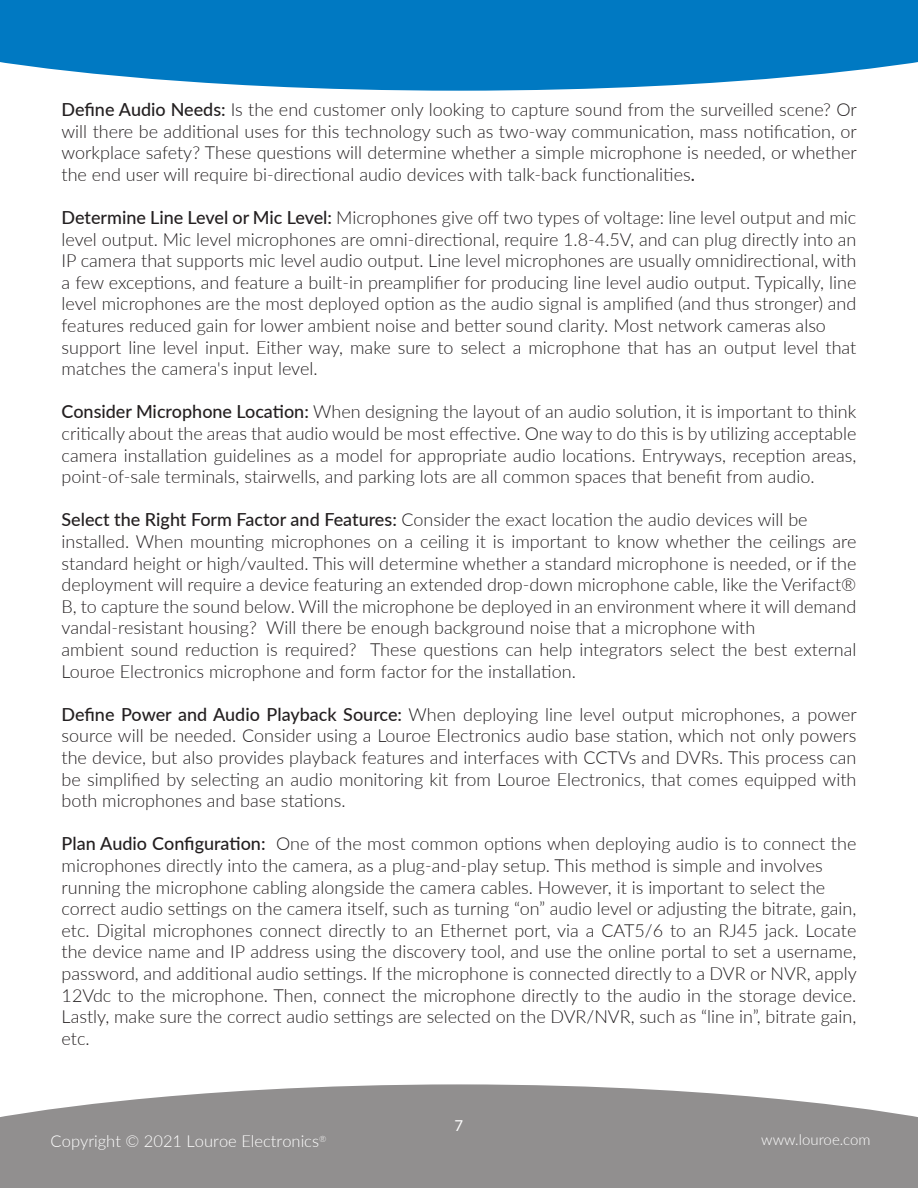
<style>
.page{position:relative;width:918px;height:1188px;background:#fff}
.page>*{position:absolute;margin:0;border:0;box-sizing:border-box;transform-origin:0 0}
.t1{font:300 18px/21.6px "Lato";color:#231f20;text-align:justify}
.t2{font:300 16.5px "Lato";color:#fff}
.t3{font:300 15px "Lato";color:#fff}
.t4{font:15px "Lato";color:#fff}
.s1{font-weight:500}
.s2{font-weight:400}
</style>
<div class="page">
<svg style="left:0;top:0;width:918px;height:91px;fill:#0079c2"></svg>
<svg style="left:0;top:1084px;width:918px;height:104px;fill:#918f8f"></svg>
<p class="t1" style="left:62px;top:98px;width:797px"><span class="s1">Define Audio Needs:</span> Is the end customer only looking to capture sound from the surveilled scene? Or will there be additional uses for this technology such as two-way communication, mass notification, or workplace safety? These questions will determine whether a simple microphone is needed, or whether the end user will require bi-directional audio devices with talk-back functionalities<span class="s2">.</span></p>
<p class="t1" style="left:62px;top:206px;width:796px"><span class="s1">Determine Line Level or Mic Level:</span> Microphones give off two types of voltage: line level output and mic level output. Mic level microphones are omni-directional, require 1.8-4.5V, and can plug directly into an IP camera that supports mic level audio output. Line level microphones are usually omnidirectional, with a few exceptions, and feature a built-in preamplifier for producing line level audio output. Typically, line level microphones are the most deployed option as the audio signal is amplified (and thus stronger) and features reduced gain for lower ambient noise and better sound clarity. Most network cameras also</p>
<p class="t1" style="left:62px;top:336px;width:796px">support line level input. Either way, make sure to select a microphone that has an output level that matches the camera's input level.</p>
<p class="t1" style="left:62px;top:400px;width:796px"><span class="s1">Consider Microphone Location:</span> When designing the layout of an audio solution, it is important to think critically about the areas that audio would be most effective. One way to do this is by utilizing acceptable camera installation guidelines as a model for appropriate audio locations. Entryways, reception areas, point-of-sale terminals, stairwells, and parking lots are all common spaces that benefit from audio.</p>
<p class="t1" style="left:62px;top:508px;width:748px"><span class="s1">Select the Right Form Factor and Features:</span> Consider the exact location the audio devices will be</p>
<p class="t1" style="left:62px;top:530px;width:796px">installed. When mounting microphones on a ceiling it is important to know whether the ceilings are standard height or high/vaulted. This will determine whether a standard microphone is needed, or if the deployment will require a device featuring an extended drop-down microphone cable, like the Verifact® B, to capture the sound below. Will the microphone be deployed in an environment where it will demand vandal-resistant housing? Will there be enough background noise that a microphone with</p>
<p class="t1" style="left:62px;top:638px;width:796px">ambient sound reduction is required? These questions can help integrators select the best external<br>Louroe Electronics microphone and form factor for the installation.</p>
<p class="t1" style="left:62px;top:703px;width:797px"><span class="s1">Define Power and Audio Playback Source:</span> When deploying line level output microphones, a power source will be needed. Consider using a Louroe Electronics audio base station, which not only powers the device, but also provides playback features and interfaces with CCTVs and DVRs. This process can be simplified by selecting an audio monitoring kit from Louroe Electronics, that comes equipped with both microphones and base stations.</p>
<p class="t1" style="left:62px;top:832px;width:796px"><span class="s1">Plan Audio Configuration:</span> One of the most common options when deploying audio is to connect the microphones directly into the camera, as a plug-and-play setup. This method is simple and involves</p>
<p class="t1" style="left:62px;top:876px;width:765px">running the microphone cabling alongside the camera cables. However, it is important to select the</p>
<p class="t1" style="left:62px;top:897px;width:797px">correct audio settings on the camera itself, such as turning “on” audio level or adjusting the bitrate, gain, etc. Digital microphones connect directly to an Ethernet port, via a CAT5/6 to an RJ45 jack. Locate the device name and IP address using the discovery tool, and use the online portal to set a username, password, and additional audio settings. If the microphone is connected directly to a DVR or NVR, apply 12Vdc to the microphone. Then, connect the microphone directly to the audio in the storage device.<br>Lastly, make sure the correct audio settings are selected on the DVR/NVR, such as “line in”, bitrate gain, etc.</p>
<p class="t4" style="left:455px;top:1114px;width:10px">7</p>
<p class="t2" style="left:51px;top:1129px;width:277px">Copyright © 2021 Louroe Electronics<sup>®</sup></p>
<p class="t3" style="left:761px;top:1129px;width:111px">www.louroe.com</p>
</div>
